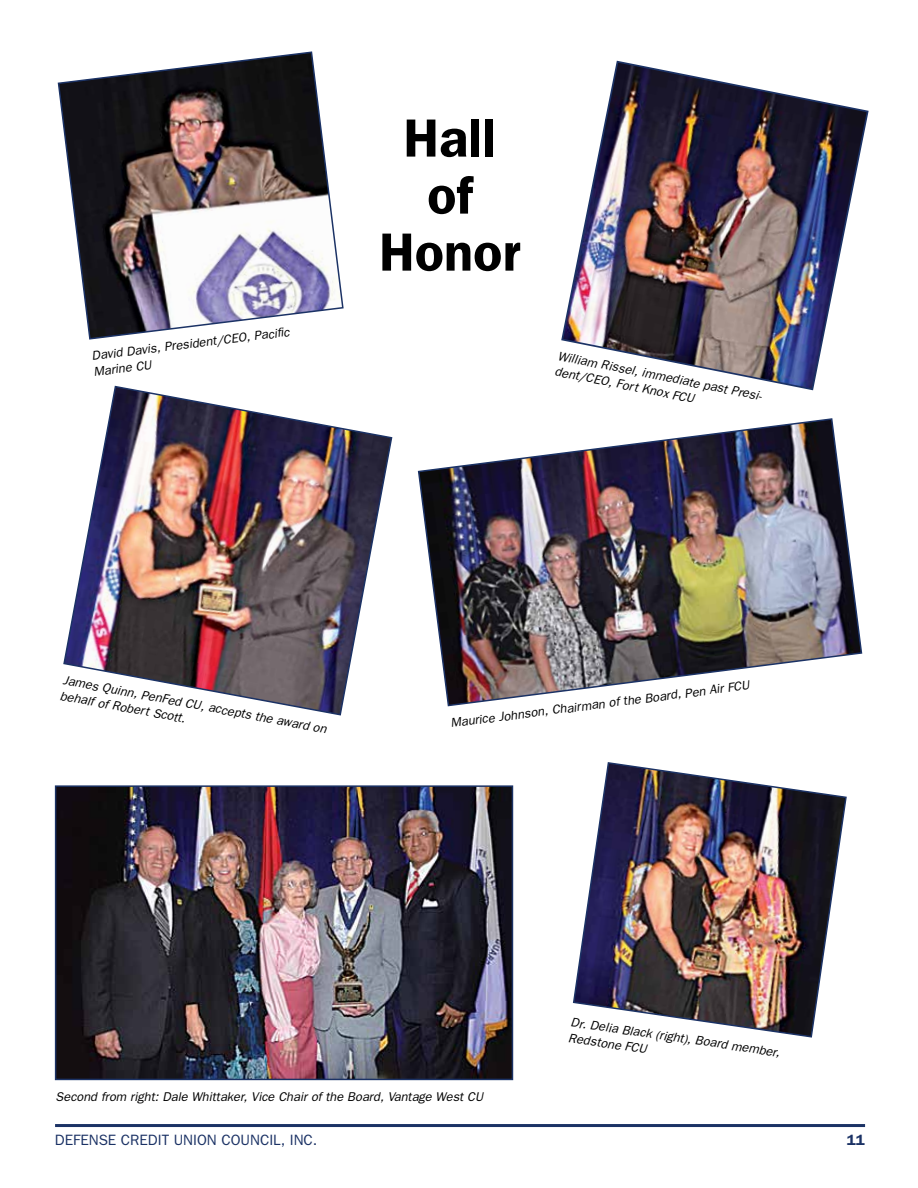
<style>
.page{position:relative;width:918px;height:1188px;background:#fff}
.page>*{position:absolute;margin:0;border:0;box-sizing:border-box;transform-origin:0 0}
.t1{font:600 54px/57px "Franklin Gothic";color:#000;text-align:center}
.t2{font:15px "Franklin Gothic";color:#1b3265}
.t3{font:600 15px "Franklin Gothic";color:#1b3265}
.t4{font:italic 12.75px/15.6px "Franklin Gothic";color:#000}
</style>
<div class="page">
<hr style="left:55px;top:1124px;width:810px;height:3px;background:#1b3265">
<img style="left:58px;top:788px;width:452px;height:289px">
<div style="left:55px;top:785px;width:458px;height:295px;border:2px solid #1b3265"></div>
<img style="left:561px;top:60px;width:308px;height:331px">
<img style="left:63px;top:385px;width:330px;height:331px">
<img style="left:417px;top:418px;width:446px;height:289px">
<img style="left:57px;top:51px;width:287px;height:289px">
<img style="left:572px;top:762px;width:275px;height:276px">
<p class="t4" style="left:91px;top:348px;width:201px;rotate:-7deg">David Davis, President/CEO, Pacifi c<br>Marine CU</p>
<h1 class="t1" style="left:379px;top:108px;width:143px">Hall of<br>Honor</h1>
<p class="t4" style="left:559px;top:348px;width:212px;rotate:11deg">William Rissel, immediate past Presi&shy;dent/CEO, Fort Knox FCU</p>
<p class="t4" style="left:64px;top:673px;width:270px;line-height:15.1px;rotate:10deg">James Quinn, PenFed CU, accepts the award on behalf of Robert Scott.</p>
<p class="t4" style="left:450px;top:714px;width:303px;rotate:-7deg">Maurice Johnson, Chairman of the Board, Pen Air FCU</p>
<p class="t4" style="left:56px;top:1089px;width:429px">Second from right: Dale Whittaker, Vice Chair of the Board, Vantage West CU</p>
<p class="t4" style="left:572px;top:1015px;width:213px;rotate:8deg">Dr. Delia Black (right), Board member,<br>Redstone FCU</p>
<p class="t2" style="left:55px;top:1131px;width:264px">DEFENSE CREDIT UNION COUNCIL, INC.</p>
<p class="t3" style="left:847px;top:1131px;width:19px">11</p>
</div>
